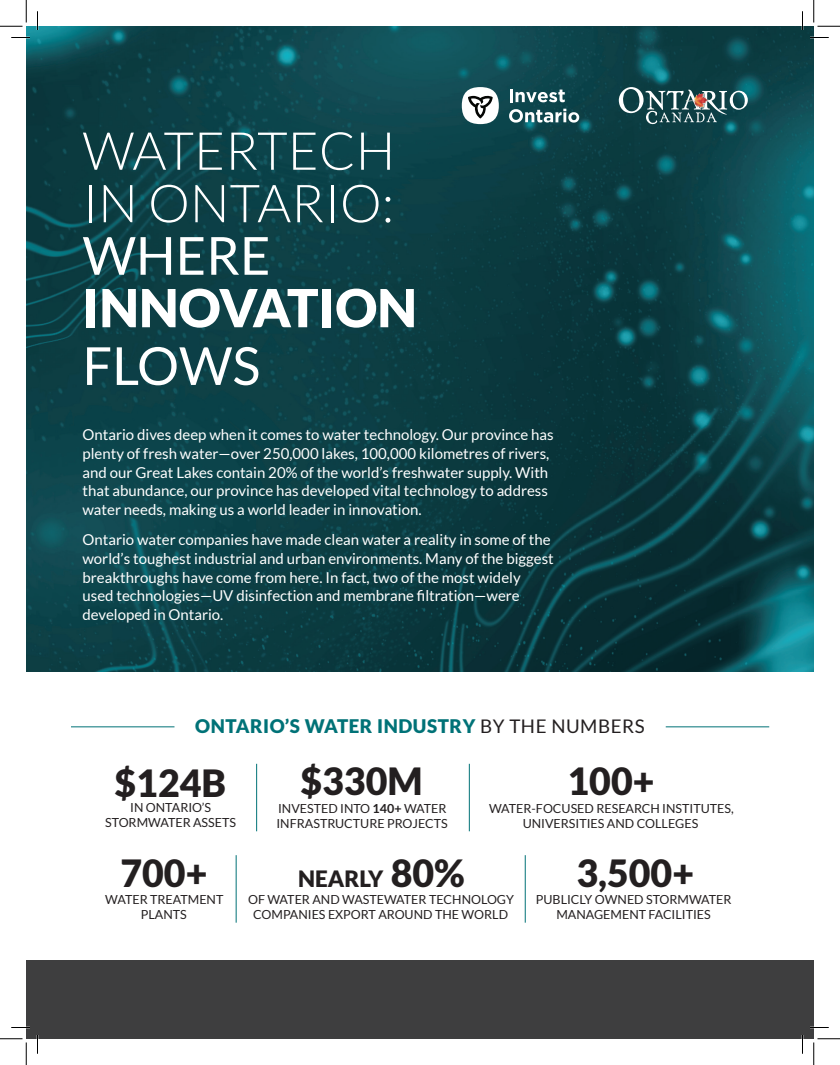
<style>
.page{position:relative;width:840px;height:1065px;background:#fff}
.page>*{position:absolute;margin:0;border:0;box-sizing:border-box;transform-origin:0 0}
.t1{font:300 52.5px/52.5px "Lato";color:#fff}
.t2{font:52.5px "Lato";color:#fff}
.t3{font:900 52.5px "Lato";color:#fff}
.t4{font:900 37.5px "Lato";color:#231f20}
.t5{font:900 22.5px "Lato";color:#231f20}
.t6{font:900 18.75px "Lato";letter-spacing:.03em;color:#007277}
.t7{font:15px/18.8px "Lato";color:#fff}
.t8{font:12.5px/15px "Lato";color:#231f20;text-align:center}
.s1{font-weight:400;color:#231f20}
.s2{font-weight:700}
.s3{font-size:37.5px}
</style>
<div class="page">
<img style="left:26px;top:26px;width:788px;height:645px">
<div style="left:26px;top:960px;width:788px;height:79px;background:#3e3e3f"></div>
<hr style="left:71px;top:727px;width:104px;height:1px;background:#007277">
<hr style="left:666px;top:727px;width:103px;height:1px;background:#007277">
<hr style="left:256px;top:764px;width:1px;height:67px;background:#007277">
<hr style="left:469px;top:764px;width:1px;height:67px;background:#007277">
<hr style="left:236px;top:855px;width:1px;height:68px;background:#007277">
<hr style="left:525px;top:855px;width:1px;height:68px;background:#007277">
<svg style="left:510px;top:89px;width:55px;height:13px"></svg>
<svg style="left:509px;top:109px;width:70px;height:14px"></svg>
<div style="left:462px;top:87px;width:37px;height:37px;background:#fff;border-radius:50%"></div>
<svg style="left:468px;top:95px;width:25px;height:24px"></svg>
<svg style="left:619px;top:87px;width:129px;height:37px;background:#44696c"></svg>
<svg style="left:11px;top:37px;width:19px;height:1px"></svg>
<svg style="left:810px;top:37px;width:19px;height:1px"></svg>
<svg style="left:11px;top:1027px;width:19px;height:1px"></svg>
<svg style="left:810px;top:1027px;width:19px;height:1px"></svg>
<svg style="left:37px;top:11px;width:1px;height:19px"></svg>
<svg style="left:37px;top:1035px;width:1px;height:19px"></svg>
<svg style="left:802px;top:11px;width:1px;height:19px"></svg>
<svg style="left:802px;top:1035px;width:1px;height:19px"></svg>
<svg style="left:0;top:0;width:27px;height:27px"></svg>
<svg style="left:0;top:1039px;width:27px;height:26px"></svg>
<svg style="left:814px;top:0;width:26px;height:27px"></svg>
<svg style="left:814px;top:1039px;width:26px;height:26px"></svg>
<h1 class="t1" style="left:82px;top:125px;width:314px">WATERTECH<br>IN ONTARIO:</h1>
<h1 class="t2" style="left:82px;top:227px;width:190px">WHERE</h1>
<h1 class="t3" style="left:82px;top:277px;width:336px">INNOVATION</h1>
<h1 class="t2" style="left:82px;top:337px;width:179px">FLOWS</h1>
<p class="t7" style="left:82px;top:425px;width:473px">Ontario dives deep when it comes to water technology. Our province has plenty of fresh water—over 250,000 lakes, 100,000 kilometres of rivers, and our Great Lakes contain 20% of the world’s freshwater supply. With that abundance, our province has developed vital technology to address water needs, making us a world leader in innovation.</p>
<p class="t7" style="left:82px;top:530px;width:473px">Ontario water companies have made clean water a reality in some of the world’s toughest industrial and urban environments. Many of the biggest breakthroughs have come from here. In fact, two of the most widely used technologies—UV disinfection and membrane filtration—were developed in Ontario.</p>
<p class="t6" style="left:195px;top:715px;width:451px">ONTARIO’S WATER INDUSTRY <span class="s1">BY THE NUMBERS</span></p>
<h2 class="t4" style="left:115px;top:761px;width:113px">$124B</h2>
<p class="t8" style="left:105px;top:800px;width:132px">IN ONTARIO’S<br>STORMWATER ASSETS</p>
<h2 class="t4" style="left:120px;top:851px;width:89px">700+</h2>
<p class="t8" style="left:105px;top:892px;width:120px">WATER TREATMENT<br>PLANTS</p>
<h2 class="t4" style="left:300px;top:760px;width:124px">$330M</h2>
<p class="t8" style="left:276px;top:801px;width:173px;text-align:left">INVESTED INTO <span class="s2">140+</span> WATER<br>INFRASTRUCTURE PROJECTS</p>
<h2 class="t4" style="left:568px;top:760px;width:89px">100+</h2>
<p class="t8" style="left:489px;top:801px;width:246px">WATER-FOCUSED RESEARCH INSTITUTES,<br>UNIVERSITIES AND COLLEGES</p>
<h3 class="t5" style="left:298px;top:865px;width:168px">NEARLY <span class="s3">80%</span></h3>
<p class="t8" style="left:248px;top:892px;width:268px">OF WATER AND WASTEWATER TECHNOLOGY<br>COMPANIES EXPORT AROUND THE WORLD</p>
<h2 class="t4" style="left:577px;top:851px;width:119px">3,500+</h2>
<p class="t8" style="left:536px;top:892px;width:197px">PUBLICLY OWNED STORMWATER<br>MANAGEMENT FACILITIES</p>
</div>
